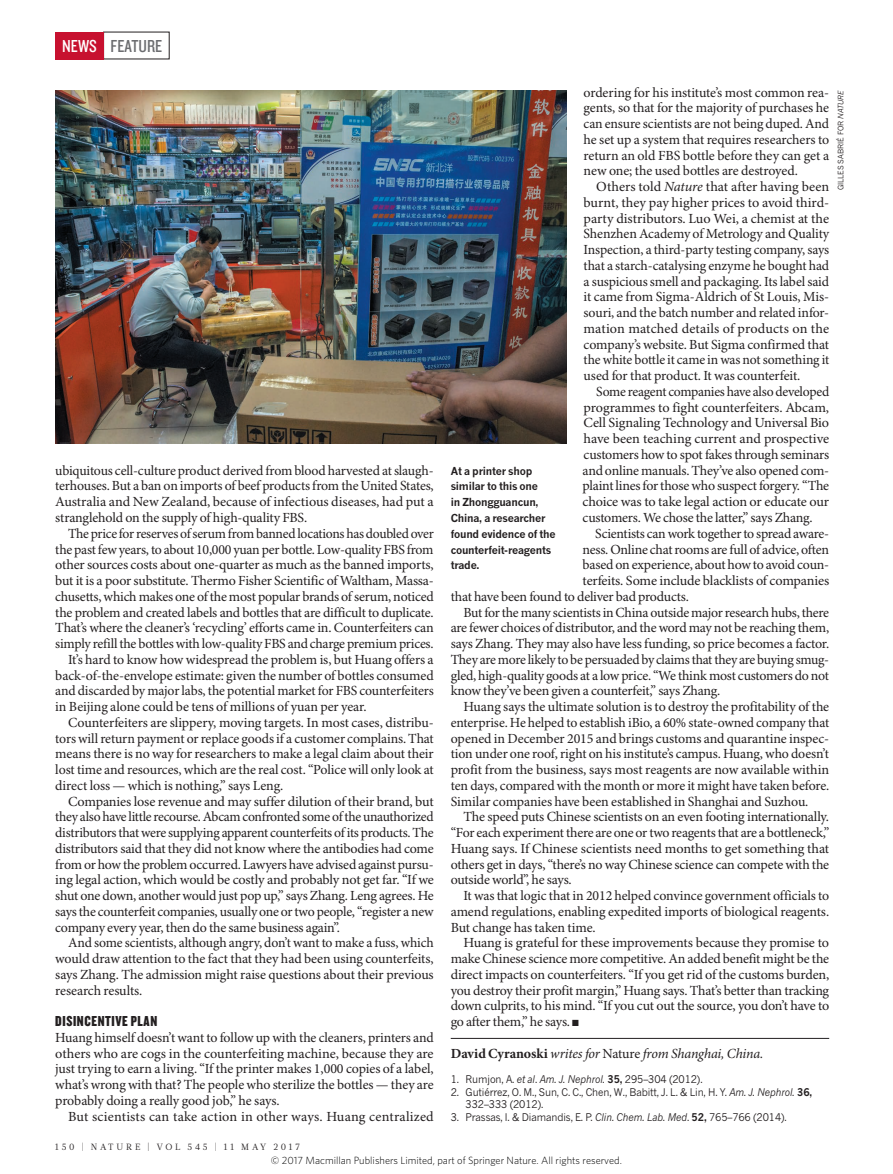
<style>
.page{position:relative;width:893px;height:1174px;background:#fff}
.page>*{position:absolute;margin:0;border:0;box-sizing:border-box;transform-origin:0 0}
.t1{font:18px "Knockout 29 Junior Ltweight";color:#6c6d70}
.CROSSHEAD{font:15px "Knockout 69 Full Liteweight";letter-spacing:.04em;color:#231f20}
.BODY_INDENT{font:13.95px/15.8px "Minion Pro";letter-spacing:-.015em;color:#231f20;text-align:justify}
.BODY_1ST_PARA{font:13.95px/15.8px "Minion Pro";letter-spacing:-.01em;color:#231f20;text-align:justify}
.BODY_INDENT-2{font:13.95px "Minion Pro";letter-spacing:.015em;color:#231f20}
.AUTHOR_DETAILS{font:italic 13.95px "Minion Pro";letter-spacing:-.015em;color:#231f20}
.PIC_CAPTION{font:700 10.8px/15.8px "News Gothic MTOT";letter-spacing:-.02em;color:#231f20}
.REFS{font:10.5px/12.6px "News Gothic MTOT";letter-spacing:-.01em;color:#231f20;scale:.95 1}
.t2{font:300 10.5px "Whitney";color:#000}
.t3{font:9px "Glosa Math";letter-spacing:.3em;color:#231f20}
.PIC_CREDIT{font:7.5px "News Gothic MTOT";color:#231f20}
.s1{color:#fff}
.s2{font-style:italic}
.s3{font-weight:700;font-style:normal}
.s4{font-style:normal}
.s5{font-weight:700}
</style>
<div class="page">
<hr style="left:451px;top:1038px;width:378px;height:1px;background:#231f20">
<img style="left:55px;top:91px;width:512px;height:352px">
<div style="left:55px;top:32px;width:49px;height:27px;background:#c7112f"></div>
<p class="t1" style="left:62px;top:34px;width:102px"><span class="s1">NEWS</span> FEATURE</p>
<p class="BODY_INDENT" style="left:55px;top:463px;width:380px">ubiquitous cell-culture product derived from blood harvested at slaugh&shy;terhouses. But a ban on imports of beef products from the United States, Australia and New Zealand, because of infectious diseases, had put a stranglehold on the supply of high-quality FBS.</p>
<p class="BODY_INDENT" style="left:55px;top:526px;width:380px;text-indent:13px">The price for reserves of serum from banned locations has doubled over the past few years, to about 10,000 yuan per bottle. Low-quality FBS from other sources costs about one-quarter as much as the banned imports, but it is a poor substitute. Thermo Fisher Scientific of Waltham, Massa&shy;chusetts, which makes one of the most popular brands of serum, noticed the problem and created labels and bottles that are difficult to duplicate.<br>That’s where the cleaner’s ‘recycling’ efforts came in. Counterfeiters can simply refill the bottles with low-quality FBS and charge premium prices.</p>
<p class="BODY_INDENT" style="left:55px;top:652px;width:380px;text-indent:13px">It’s hard to know how widespread the problem is, but Huang offers a back-of-the-envelope estimate: given the number of bottles consumed and discarded by major labs, the potential market for FBS counterfeiters in Beijing alone could be tens of millions of yuan per year.</p>
<p class="BODY_INDENT" style="left:55px;top:715px;width:380px;text-indent:13px">Counterfeiters are slippery, moving targets. In most cases, distribu&shy;tors will return payment or replace goods if a customer complains. That means there is no way for researchers to make a legal claim about their lost time and resources, which are the real cost. “Police will only look at direct loss — which is nothing,” says Leng.</p>
<p class="BODY_INDENT" style="left:55px;top:794px;width:380px;text-indent:13px">Companies lose revenue and may suffer dilution of their brand, but they also have little recourse. Abcam confronted some of the unauthorized distributors that were supplying apparent counterfeits of its products. The distributors said that they did not know where the antibodies had come from or how the problem occurred. Lawyers have advised against pursu&shy;ing legal action, which would be costly and probably not get far. “If we shut one down, another would just pop up,” says Zhang. Leng agrees. He says the counterfeit companies, usually one or two people, “register a new company every year, then do the same business again”.</p>
<p class="BODY_INDENT" style="left:55px;top:935px;width:380px;text-indent:13px">And some scientists, although angry, don’t want to make a fuss, which would draw attention to the fact that they had been using counterfeits, says Zhang. The admission might raise questions about their previous research results.</p>
<p class="CROSSHEAD" style="left:55px;top:1011px;width:103px">DISINCENTIVE PLAN</p>
<p class="BODY_1ST_PARA" style="left:55px;top:1030px;width:380px">Huang himself doesn’t want to follow up with the cleaners, printers and others who are cogs in the counterfeiting machine, because they are just trying to earn a living. “If the printer makes 1,000 copies of a label, what’s wrong with that? The people who sterilize the bottles — they are probably doing a really good job,” he says.</p>
<p class="BODY_INDENT-2" style="left:68px;top:1107px;width:367px">But scientists can take action in other ways. Huang centralized</p>
<p class="t3" style="left:55px;top:1141px;width:246px">150 | NATURE | VOL 545 | 11 MAY 2017</p>
<p class="BODY_INDENT" style="left:584px;top:85px;width:247px">ordering for his institute’s most common rea&shy;gents, so that for the majority of purchases he can ensure scientists are not being duped. And he set up a system that requires researchers to return an old FBS bottle before they can get a new one; the used bottles are destroyed.</p>
<p class="BODY_INDENT" style="left:584px;top:179px;width:247px;text-indent:13px">Others told <span class="s2">Nature</span> that after having been burnt, they pay higher prices to avoid third&shy;party distributors. Luo Wei, a chemist at the Shenzhen Academy of Metrology and Quality Inspection, a third-party testing company, says that a starch-catalysing enzyme he bought had a suspicious smell and packaging. Its label said it came from Sigma-Aldrich of St Louis, Mis&shy;souri, and the batch number and related infor&shy;mation matched details of products on the company’s website. But Sigma confirmed that the white bottle it came in was not something it used for that product. It was counterfeit.</p>
<p class="BODY_INDENT" style="left:583px;top:384px;width:248px;text-indent:14px">Some reagent companies have also developed programmes to fight counterfeiters. Abcam, Cell Signaling Technology and Universal Bio have been teaching current and prospective customers how to spot fakes through seminars and online manuals. They’ve also opened com&shy;plaint lines for those who suspect forgery. “The choice was to take legal action or educate our customers. We chose the latter,” says Zhang.</p>
<p class="BODY_INDENT" style="left:595px;top:526px;width:235px">Scientists can work together to spread aware-</p>
<p class="BODY_INDENT" style="left:583px;top:542px;width:248px">ness. Online chat rooms are full of advice, often</p>
<p class="BODY_INDENT" style="left:583px;top:557px;width:248px">based on experience, about how to avoid coun-</p>
<p class="BODY_INDENT" style="left:583px;top:573px;width:248px">terfeits. Some include blacklists of companies</p>
<p class="BODY_INDENT" style="left:451px;top:589px;width:240px">that have been found to deliver bad products.</p>
<p class="BODY_INDENT" style="left:451px;top:605px;width:380px;text-indent:13px">But for the many scientists in China outside major research hubs, there are fewer choices of distributor, and the word may not be reaching them, says Zhang. They may also have less funding, so price becomes a factor.<br>They are more likely to be persuaded by claims that they are buying smug&shy;gled, high-quality goods at a low price. “We think most customers do not know they’ve been given a counterfeit,” says Zhang.</p>
<p class="BODY_INDENT" style="left:451px;top:699px;width:380px;text-indent:13px">Huang says the ultimate solution is to destroy the profitability of the enterprise. He helped to establish iBio, a 60% state-owned company that opened in December 2015 and brings customs and quarantine inspec&shy;tion under one roof, right on his institute’s campus. Huang, who doesn’t profit from the business, says most reagents are now available within ten days, compared with the month or more it might have taken before.<br>Similar companies have been established in Shanghai and Suzhou.</p>
<p class="BODY_INDENT" style="left:451px;top:809px;width:380px;text-indent:13px">The speed puts Chinese scientists on an even footing internationally. “For each experiment there are one or two reagents that are a bottleneck,” Huang says. If Chinese scientists need months to get something that others get in days, “there’s no way Chinese science can compete with the outside world”, he says.</p>
<p class="BODY_INDENT" style="left:451px;top:888px;width:380px;text-indent:13px">It was that logic that in 2012 helped convince government officials to amend regulations, enabling expedited imports of biological reagents.<br>But change has taken time.</p>
<p class="BODY_INDENT" style="left:451px;top:935px;width:380px;text-indent:13px">Huang is grateful for these improvements because they promise to make Chinese science more competitive. An added benefit might be the direct impacts on counterfeiters. “If you get rid of the customs burden, you destroy their profit margin,” Huang says. That’s better than tracking down culprits, to his mind. “If you cut out the source, you don’t have to go after them,” he says. ■</p>
<p class="AUTHOR_DETAILS" style="left:451px;top:1044px;width:314px"><span class="s3">David Cyranoski</span> writes for <span class="s4">Nature</span> from Shanghai, China.</p>
<p class="REFS" style="left:451px;top:1072px;width:267px">1. Rumjon, A. <span class="s2">et al</span>. <span class="s2">Am. J. Nephrol.</span> <span class="s5">35,</span> 295–304 (2012).</p>
<p class="REFS" style="left:466px;top:1085px;width:366px;text-indent:-15px">2. Gutiérrez, O. M., Sun, C. C., Chen, W., Babitt, J. L. &amp; Lin, H. Y. <span class="s2">Am. J. Nephrol.</span> <span class="s5">36,<br></span>332–333 (2012).</p>
<p class="REFS" style="left:451px;top:1110px;width:355px">3. Prassas, I. &amp; Diamandis, E. P. <span class="s2">Clin. Chem. Lab. Med</span>. <span class="s5">52,</span> 765–766 (2014).</p>
<p class="PIC_CREDIT" style="left:836px;top:190px;width:101px;rotate:-90deg">GILLES SABRIÉ FOR <span class="s2">NATURE</span></p>
<p class="PIC_CAPTION" style="left:451px;top:463px;width:106px">At a printer shop similar to this one<br>in Zhongguancun,<br>China, a researcher found evidence of the counterfeit-reagents trade.</p>
<p class="t2" style="left:271px;top:1153px;width:352px">© 2017 Macmillan Publishers Limited, part of Springer Nature. All rights reserved.</p>
</div>
